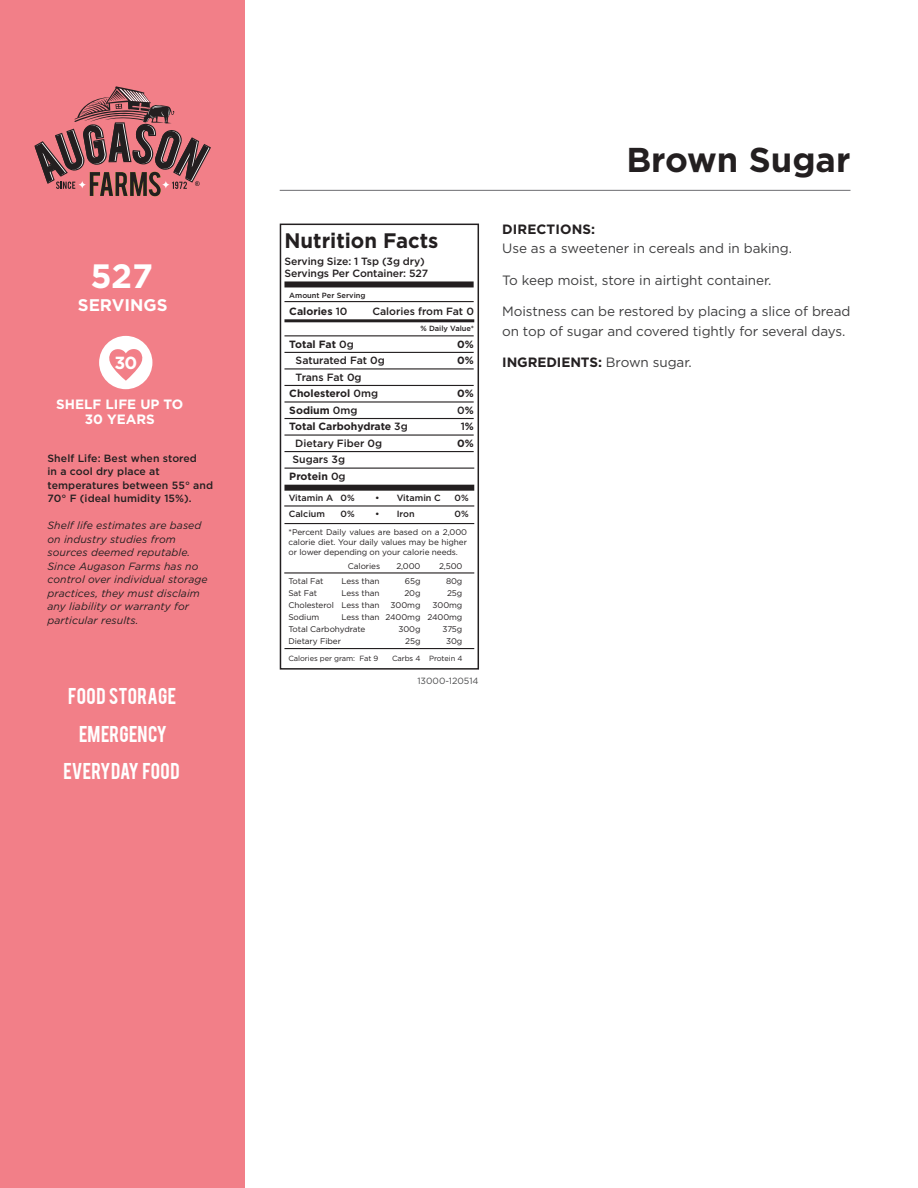
<style>
.page{position:relative;width:918px;height:1188px;background:#fff}
.page>*{position:absolute;margin:0;border:0;box-sizing:border-box;transform-origin:0 0}
.t1{font:700 34.5px "Gotham";color:#231f20}
.t2{font:700 33.75px "Gotham";color:#fff}
.t3{font:700 21px "Gotham";color:#231f20}
.t4{font:18px/37.5px "Bebas";color:#fff;text-align:center}
.t5{font:700 17.55px "Gotham";color:#fff}
.t6{font:700 16.8px "Gotham";color:#fff}
.t7{font:13.5px/19.5px "Gotham";letter-spacing:-.01em;color:#3e3e3f}
.t8{font:700 13.5px "Gotham";letter-spacing:-.005em;color:#231f20}
.t9{font:700 13.5px/15px "Gotham";color:#fff;text-align:center}
.t10{font:500 10.5px/13.5px "Gotham";color:#231f20}
.t11{font:italic 10.5px/13.5px "Gotham";letter-spacing:.01em;color:#231f20}
.t12{font:700 10.5px "Gotham";color:#231f20}
.t13{font:500 9px "Gotham";color:#231f20}
.t14{font:9px "Gotham";color:#4b4c4d}
.t15{font:8.25px/9.9px "Gotham";letter-spacing:-.01em;color:#231f20;text-align:justify}
.t16{font:7.5px "Gotham";letter-spacing:-.01em;color:#231f20}
.t17{font:500 7.5px "Gotham";color:#231f20}
.s1{font-weight:500}
.s2{font-weight:700}
.s3{font-weight:400;color:#3e3e3f}
</style>
<div class="page">
<div style="left:0;top:0;width:244px;height:1188px;background:#f27f88"></div>
<div style="left:280px;top:224px;width:199px;height:446px;border:2px solid #231f20"></div>
<div style="left:284px;top:281px;width:190px;height:6px;background:#231f20"></div>
<hr style="left:284px;top:505px;width:190px;height:2px;background:#231f20">
<hr style="left:284px;top:301px;width:190px;height:1px;background:#231f20">
<hr style="left:284px;top:319px;width:190px;height:3px;background:#231f20">
<hr style="left:284px;top:335px;width:190px;height:1px;background:#231f20">
<hr style="left:284px;top:352px;width:190px;height:1px;background:#231f20">
<hr style="left:284px;top:368px;width:190px;height:1px;background:#231f20">
<hr style="left:284px;top:385px;width:190px;height:1px;background:#231f20">
<hr style="left:284px;top:401px;width:190px;height:2px;background:#231f20">
<hr style="left:284px;top:418px;width:190px;height:1px;background:#231f20">
<hr style="left:284px;top:434px;width:190px;height:2px;background:#231f20">
<hr style="left:284px;top:451px;width:190px;height:1px;background:#231f20">
<hr style="left:284px;top:468px;width:190px;height:1px;background:#231f20">
<div style="left:284px;top:485px;width:190px;height:6px;background:#231f20"></div>
<hr style="left:284px;top:523px;width:190px;height:1px;background:#231f20">
<hr style="left:284px;top:572px;width:190px;height:2px;background:#231f20">
<hr style="left:284px;top:648px;width:190px;height:1px;background:#231f20">
<div style="left:99px;top:336px;width:53px;height:53px;background:#fff;border-radius:50%"></div>
<svg style="left:109px;top:349px;width:34px;height:32px"></svg>
<svg style="left:34px;top:86px;width:177px;height:110px"></svg>
<hr style="left:280px;top:190px;width:570px;height:1px;background:#6c6d70">
<h2 class="t2" style="left:90px;top:254px;width:64px">527</h2>
<h3 class="t6" style="left:78px;top:293px;width:91px">SERVINGS</h3>
<h3 class="t5" style="left:114px;top:352px;width:25px">30</h3>
<h3 class="t9" style="left:56px;top:396px;width:129px">SHELF LIFE UP TO<br>30 YEARS</h3>
<p class="t10" style="left:48px;top:451px;width:167px">Shelf Life: Best when stored<br>in a cool dry place at temperatures between 55° and<br>70° F (ideal humidity 15%).</p>
<p class="t11" style="left:48px;top:519px;width:162px">Shelf life estimates are based on industry studies from sources deemed reputable.<br>Since Augason Farms has no control over individual storage practices, they must disclaim any liability or warranty for particular results.</p>
<h3 class="t4" style="left:63px;top:677px;width:118px">FOOD STORAGE<br>EMERGENCY<br>EVERYDAY FOOD</h3>
<h3 class="t3" style="left:284px;top:227px;width:156px">Nutrition Facts</h3>
<p class="t10" style="left:284px;top:255px;width:145px;line-height:12px">Serving Size: 1 Tsp (3g dry)<br>Servings Per Container: 527</p>
<p class="t17" style="left:289px;top:291px;width:78px">Amount Per Serving</p>
<p class="t12" style="left:289px;top:304px;width:60px">Calories <span class="s1">10</span></p>
<p class="t10" style="left:372px;top:304px;width:103px">Calories from Fat 0</p>
<p class="t17" style="left:421px;top:324px;width:55px">% Daily Value*</p>
<p class="t12" style="left:289px;top:337px;width:66px">Total Fat <span class="s1">0g</span></p>
<p class="t12" style="left:457px;top:337px;width:18px">0%</p>
<p class="t10" style="left:296px;top:354px;width:91px">Saturated Fat 0g</p>
<p class="t12" style="left:457px;top:354px;width:18px">0%</p>
<p class="t10" style="left:289px;top:369px;width:90px;line-height:16.5px;text-indent:6px">Trans Fat 0g<br><span class="s2">Cholesterol</span> 0mg</p>
<p class="t12" style="left:457px;top:387px;width:18px">0%</p>
<p class="t12" style="left:289px;top:403px;width:70px">Sodium <span class="s1">0mg</span></p>
<p class="t10" style="left:457px;top:403px;width:18px">0<span class="s2">%</span></p>
<p class="t12" style="left:289px;top:420px;width:120px">Total Carbohydrate <span class="s1">3g</span></p>
<p class="t10" style="left:461px;top:420px;width:15px">1<span class="s2">%</span></p>
<p class="t10" style="left:295px;top:436px;width:88px">Dietary Fiber 0g</p>
<p class="t12" style="left:457px;top:436px;width:18px">0%</p>
<p class="t10" style="left:289px;top:451px;width:58px;line-height:16.5px;text-align:center">Sugars 3g<br><span class="s2">Protein</span> 0g</p>
<p class="t13" style="left:289px;top:492px;width:67px">Vitamin A 0%</p>
<p class="t13" style="left:375px;top:492px;width:67px">• Vitamin C</p>
<p class="t13" style="left:455px;top:492px;width:16px">0%</p>
<p class="t13" style="left:289px;top:508px;width:38px">Calcium</p>
<p class="t13" style="left:341px;top:508px;width:16px">0%</p>
<p class="t13" style="left:375px;top:508px;width:41px">• Iron</p>
<p class="t13" style="left:455px;top:508px;width:16px">0%</p>
<p class="t15" style="left:289px;top:527px;width:180px">*Percent Daily values are based on a 2,000 calorie diet. Your daily values may be higher or lower depending on your calorie needs.</p>
<p class="t15" style="left:348px;top:561px;width:34px">Calories</p>
<p class="t15" style="left:396px;top:561px;width:26px">2,000</p>
<p class="t15" style="left:439px;top:561px;width:25px">2,500</p>
<p class="t15" style="left:288px;top:576px;width:36px">Total Fat</p>
<p class="t15" style="left:341px;top:576px;width:40px">Less than</p>
<p class="t15" style="left:405px;top:576px;width:17px">65g</p>
<p class="t15" style="left:446px;top:576px;width:18px">80g</p>
<p class="t15" style="left:288px;top:588px;width:30px">Sat Fat</p>
<p class="t15" style="left:341px;top:588px;width:40px">Less than</p>
<p class="t15" style="left:404px;top:588px;width:18px">20g</p>
<p class="t15" style="left:447px;top:588px;width:17px">25g</p>
<p class="t15" style="left:288px;top:600px;width:93px">Cholesterol Less than</p>
<p class="t15" style="left:391px;top:600px;width:31px">300mg</p>
<p class="t15" style="left:433px;top:600px;width:31px">300mg</p>
<p class="t15" style="left:288px;top:612px;width:32px">Sodium</p>
<p class="t15" style="left:288px;top:611px;width:176px;line-height:12px;text-indent:53px">Less than 2400mg 2400mg<br>Total Carbohydrate</p>
<p class="t15" style="left:398px;top:624px;width:24px">300g</p>
<p class="t15" style="left:443px;top:624px;width:21px">375g</p>
<p class="t15" style="left:288px;top:636px;width:54px">Dietary Fiber</p>
<p class="t15" style="left:405px;top:636px;width:17px">25g</p>
<p class="t15" style="left:446px;top:636px;width:18px">30g</p>
<p class="t16" style="left:288px;top:654px;width:91px">Calories per gram: Fat 9</p>
<p class="t16" style="left:392px;top:654px;width:72px">Carbs 4 Protein 4</p>
<p class="t14" style="left:417px;top:675px;width:63px">13000-120514</p>
<h1 class="t1" style="left:626px;top:137px;width:226px">Brown Sugar</h1>
<h3 class="t8" style="left:502px;top:220px;width:95px">DIRECTIONS:</h3>
<h3 class="t7" style="left:502px;top:239px;width:291px">Use as a sweetener in cereals and in baking.</h3>
<h3 class="t7" style="left:502px;top:270px;width:271px">To keep moist, store in airtight container.</h3>
<h3 class="t7" style="left:502px;top:302px;width:350px">Moistness can be restored by placing a slice of bread on top of sugar and covered tightly for several days.</h3>
<h3 class="t8" style="left:502px;top:354px;width:191px">INGREDIENTS: <span class="s3">Brown sugar.</span></h3>
</div>
